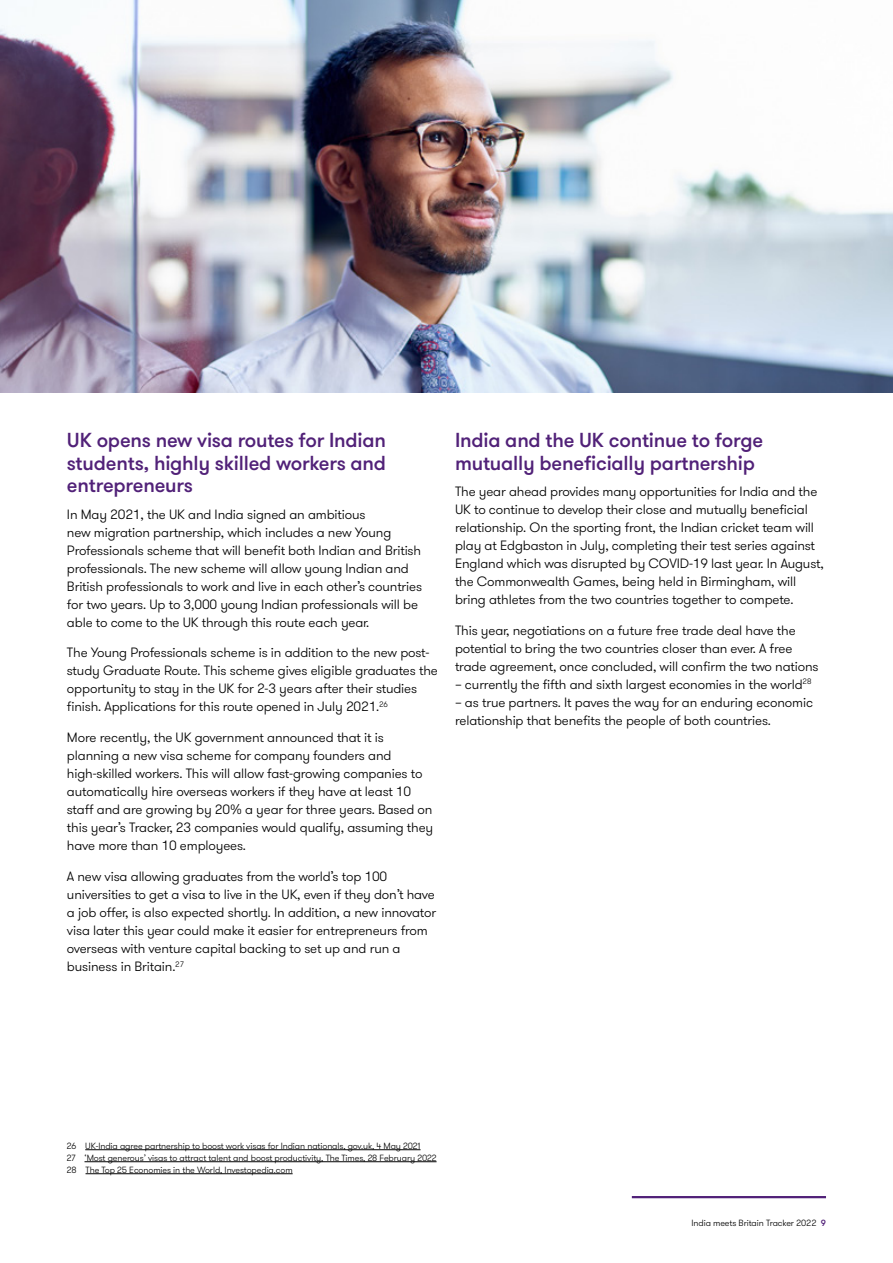
<style>
.page{position:relative;width:893px;height:1263px;background:#fff}
.page>*{position:absolute;margin:0;border:0;box-sizing:border-box;transform-origin:0 0}
.t1{font:500 20.25px/22.5px "GT Walsheim Pro";letter-spacing:-.01em;color:#512178;text-align:justify}
.t2{font:300 13.5px/18px "GT Walsheim Pro";letter-spacing:-.01em;color:#000}
.t3{font:300 9px/12px "GT Walsheim Pro";letter-spacing:-.01em;color:#000}
.s1{font-weight:500;color:#512178}
</style>
<div class="page">
<hr style="left:632px;top:1196px;width:194px;height:2px;background:#512178">
<img style="left:1px;top:0;width:892px;height:393px">
<img style="left:0;top:0;width:1px;height:393px">
<hr style="left:85px;top:1149px;width:336px;height:1px;background:#000">
<hr style="left:85px;top:1161px;width:352px;height:1px;background:#000">
<hr style="left:86px;top:1173px;width:207px;height:1px;background:#000">
<h1 class="t1" style="left:67px;top:429px;width:321px">UK opens new visa routes for Indian students, highly skilled workers and entrepreneurs</h1>
<p class="t2" style="left:67px;top:505px;width:357px">In May 2021, the UK and India signed an ambitious<br>new migration partnership, which includes a new Young Professionals scheme that will benefit both Indian and British professionals. The new scheme will allow young Indian and British professionals to work and live in each other’s countries for two years. Up to 3,000 young Indian professionals will be able to come to the UK through this route each year.</p>
<p class="t2" style="left:67px;top:644px;width:372px">The Young Professionals scheme is in addition to the new post&shy;study Graduate Route. This scheme gives eligible graduates the opportunity to stay in the UK for 2-3 years after their studies finish. Applications for this route opened in July 2021.<sup>26</sup></p>
<p class="t2" style="left:67px;top:729px;width:368px">More recently, the UK government announced that it is planning a new visa scheme for company founders and high-skilled workers. This will allow fast-growing companies to automatically hire overseas workers if they have at least 10 staff and are growing by 20% a year for three years. Based on this year’s Tracker, 23 companies would qualify, assuming they have more than 10 employees.</p>
<p class="t2" style="left:67px;top:867px;width:371px">A new visa allowing graduates from the world’s top 100 universities to get a visa to live in the UK, even if they don’t have a job offer, is also expected shortly. In addition, a new innovator visa later this year could make it easier for entrepreneurs from overseas with venture capital backing to set up and run a business in Britain.<sup>27</sup></p>
<h1 class="t1" style="left:455px;top:429px;width:310px">India and the UK continue to forge mutually beneficially partnership</h1>
<p class="t2" style="left:455px;top:483px;width:370px">The year ahead provides many opportunities for India and the UK to continue to develop their close and mutually beneficial relationship. On the sporting front, the Indian cricket team will play at Edgbaston in July, completing their test series against England which was disrupted by COVID-19 last year. In August, the Commonwealth Games, being held in Birmingham, will bring athletes from the two countries together to compete.</p>
<p class="t2" style="left:455px;top:621px;width:365px">This year, negotiations on a future free trade deal have the potential to bring the two countries closer than ever. A free trade agreement, once concluded, will confirm the two nations</p>
<p class="t2" style="left:455px;top:675px;width:358px">– currently the fifth and sixth largest economies in the world<sup>28</sup></p>
<p class="t2" style="left:455px;top:693px;width:360px">– as true partners. It paves the way for an enduring economic relationship that benefits the people of both countries.</p>
<p class="t3" style="left:67px;top:1140px;width:371px">26 UK-India agree partnership to boost work visas for Indian nationals, gov.uk, 4 May 2021<br>27 ‘Most generous’ visas to attract talent and boost productivity, The Times, 28 February 2022<br>28 The Top 25 Economies in the World, Investopedia.com</p>
<p class="t3" style="left:691px;top:1217px;width:136px">India meets Britain Tracker 2022 <span class="s1">9</span></p>
</div>
